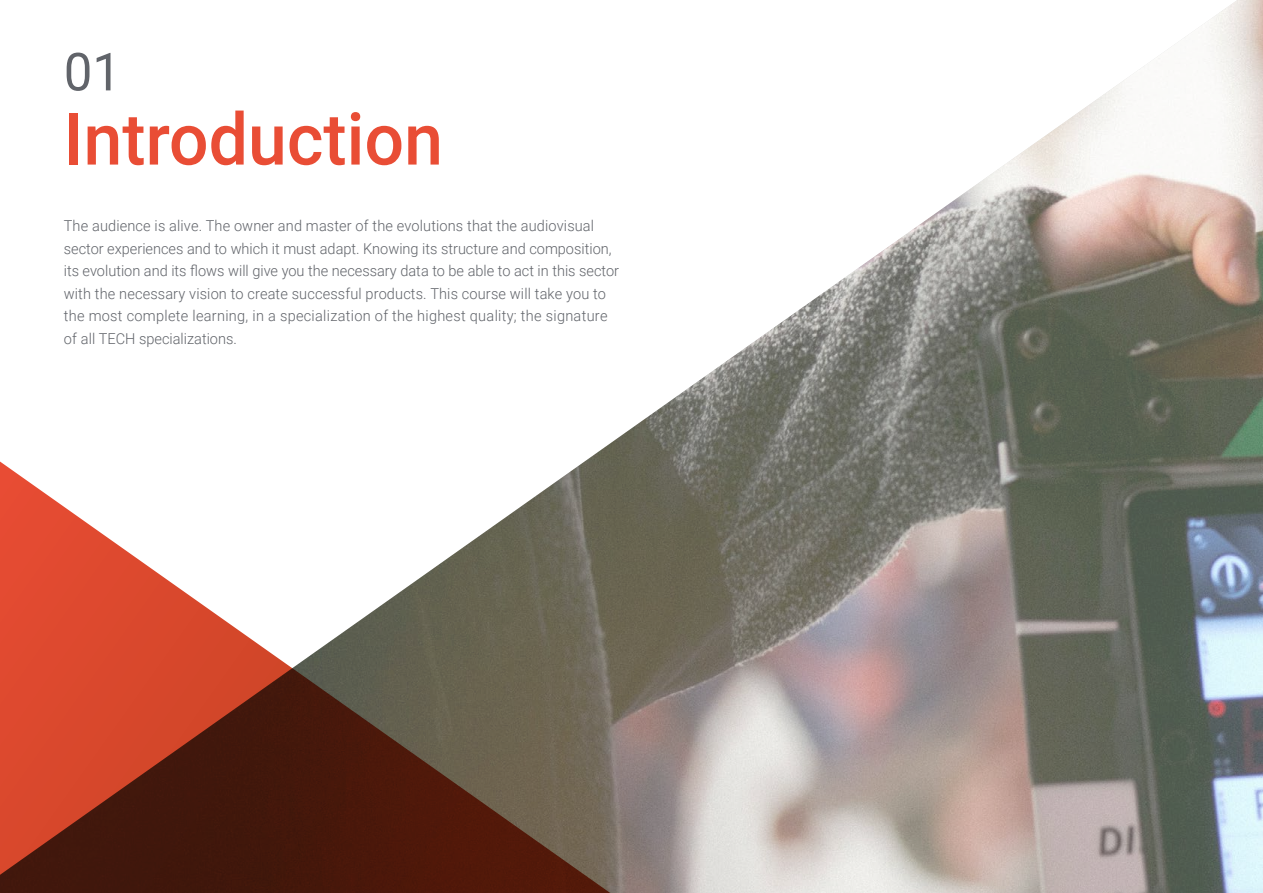
<style>
.page{position:relative;width:1263px;height:893px;background:#fff}
.page>*{position:absolute;margin:0;border:0;box-sizing:border-box;transform-origin:0 0}
.t1{font:500 72px "Roboto";color:#e94d35}
.t2{font:52.5px "Roboto";color:#61646a}
.t3{font:300 15px/22.5px "Roboto";letter-spacing:.01em;color:#61646a}
</style>
<div class="page">
<img style="left:606px;top:0;width:657px;height:893px">
<svg style="left:0;top:446px;width:640px;height:447px"></svg>
<h2 class="t2" style="left:64px;top:35px;width:59px">01</h2>
<h1 class="t1" style="left:64px;top:89px;width:381px">Introduction</h1>
<p class="t3" style="left:64px;top:214px;width:557px">The audience is alive. The owner and master of the evolutions that the audiovisual sector experiences and to which it must adapt. Knowing its structure and composition, its evolution and its flows will give you the necessary data to be able to act in this sector with the necessary vision to create successful products. This course will take you to the most complete learning, in a specialization of the highest quality; the signature of all TECH specializations.</p>
</div>
